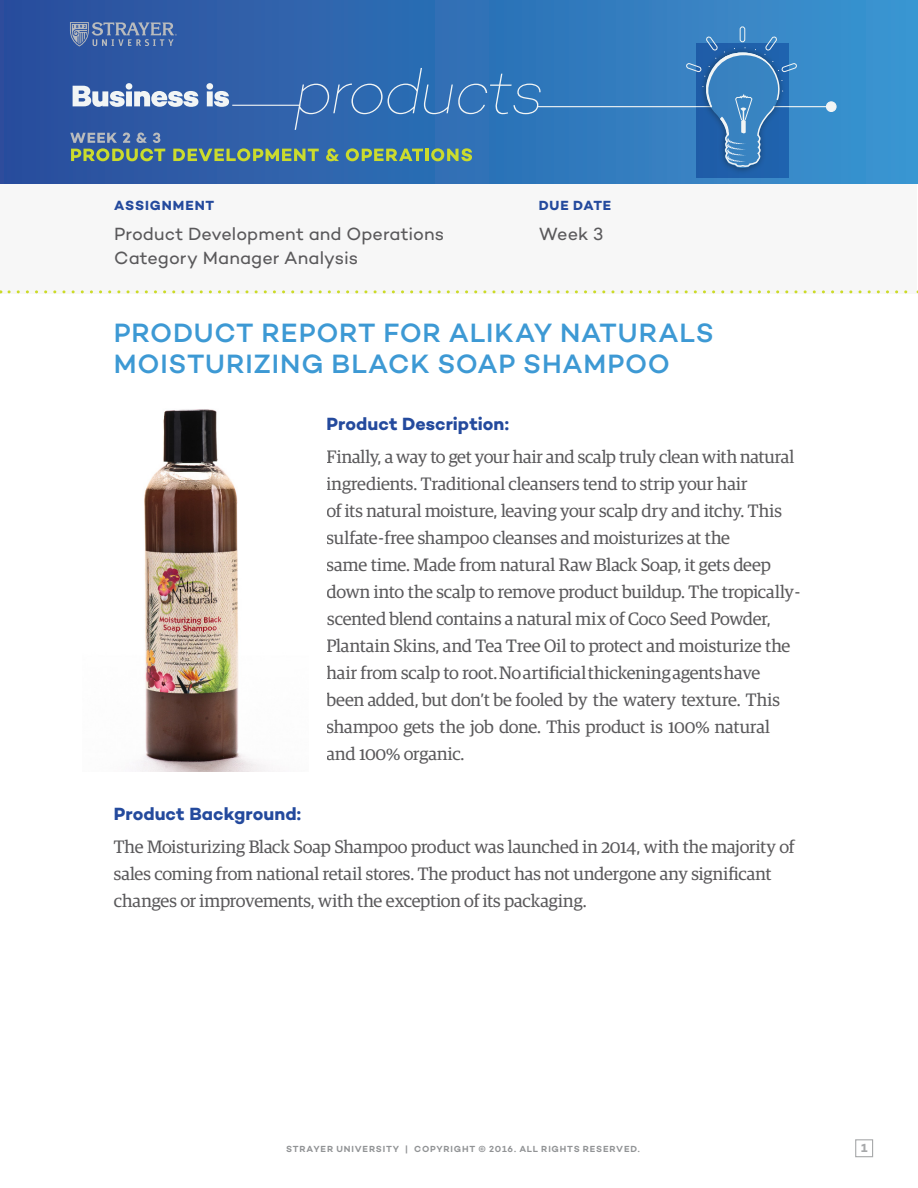
<style>
.page{position:relative;width:918px;height:1188px;background:#fff}
.page>*{position:absolute;margin:0;border:0;box-sizing:border-box;transform-origin:0 0}
.t1{font:500 27px/31.5px "Campton";letter-spacing:.03em;color:#3d99d4}
.t2{font:18px/27px "Guardian Egyp";letter-spacing:-.005em;color:#5a595b}
.t3{font:18px/24px "Campton";color:#5a595b}
.t4{font:700 18px "Campton";letter-spacing:.005em;color:#244a9d}
.t5{font:700 13.5px "Campton";letter-spacing:.065em;color:#244a9d}
.t6{font:700 12px "Campton";color:#919395}
.t7{font:600 9px "Campton";letter-spacing:.09em;color:#919395}
</style>
<div class="page">
<img style="left:138px;top:409px;width:131px;height:362px">
<div style="left:0;top:144px;width:917px;height:149px;background:#f3f3f3"></div>
<div style="left:855px;top:1139px;width:18px;height:18px;border:1px solid #919395"></div>
<svg style="left:9px;top:290px;width:909px;height:3px"></svg>
<div style="left:0;top:0;width:918px;height:184px;background:linear-gradient(to right,#294c9b,#3995d0)"></div>
<div style="left:826px;top:102px;width:10px;height:9px;background:#f2f5f5;border-radius:50%"></div>
<div style="left:826px;top:101px;width:11px;height:11px;border:1px solid #f2f5f5;border-radius:50%"></div>
<hr style="left:538px;top:106px;width:174px;height:1px;background:#f2f5f5">
<hr style="left:773px;top:106px;width:55px;height:1px;background:#f2f5f5">
<img style="left:697px;top:169px;width:91px;height:8px">
<div style="left:740px;top:27px;width:5px;height:15px;border:1px solid #f2f5f5;border-radius:2px"></div>
<svg style="left:686px;top:36px;width:111px;height:133px;background:#3a7cba"></svg>
<svg style="left:295px;top:68px;width:246px;height:62px;background:#3974b7"></svg>
<svg style="left:73px;top:83px;width:125px;height:24px"></svg>
<svg style="left:206px;top:83px;width:23px;height:24px"></svg>
<hr style="left:232px;top:105px;width:68px;height:1px;background:#f2f5f5">
<svg style="left:70px;top:133px;width:95px;height:28px;background:#64828b"></svg>
<svg style="left:173px;top:148px;width:146px;height:13px;background:#7b9c6c"></svg>
<svg style="left:326px;top:148px;width:13px;height:13px"></svg>
<svg style="left:346px;top:148px;width:126px;height:13px;background:#7ca46e"></svg>
<svg style="left:70px;top:22px;width:107px;height:25px;background:#5976aa"></svg>
<p class="t5" style="left:114px;top:197px;width:102px">ASSIGNMENT</p>
<p class="t3" style="left:114px;top:222px;width:331px">Product Development and Operations<br>Category Manager Analysis</p>
<p class="t5" style="left:539px;top:197px;width:74px">DUE DATE</p>
<p class="t3" style="left:539px;top:222px;width:66px">Week 3</p>
<p class="t1" style="left:114px;top:316px;width:601px">PRODUCT REPORT FOR ALIKAY NATURALS<br>MOISTURIZING BLACK SOAP SHAMPOO</p>
<p class="t4" style="left:327px;top:413px;width:184px">Product Description:</p>
<p class="t2" style="left:327px;top:442px;width:475px">Finally, a way to get your hair and scalp truly clean with natural ingredients. Traditional cleansers tend to strip your hair<br>of its natural moisture, leaving your scalp dry and itchy. This sulfate-free shampoo cleanses and moisturizes at the<br>same time. Made from natural Raw Black Soap, it gets deep down into the scalp to remove product buildup. The tropically&shy;scented blend contains a natural mix of Coco Seed Powder, Plantain Skins, and Tea Tree Oil to protect and moisturize the hair from scalp to root. No artificial thickening agents have been added, but don’t be fooled by the watery texture. This shampoo gets the job done. This product is 100% natural and 100% organic.</p>
<p class="t4" style="left:114px;top:803px;width:189px">Product Background:</p>
<p class="t2" style="left:114px;top:832px;width:682px">The Moisturizing Black Soap Shampoo product was launched in 2014, with the majority of sales coming from national retail stores. The product has not undergone any significant changes or improvements, with the exception of its packaging.</p>
<p class="t7" style="left:286px;top:1143px;width:355px">STRAYER UNIVERSITY | COPYRIGHT © 2016. ALL RIGHTS RESERVED.</p>
<p class="t6" style="left:861px;top:1140px;width:8px">1</p>
</div>
